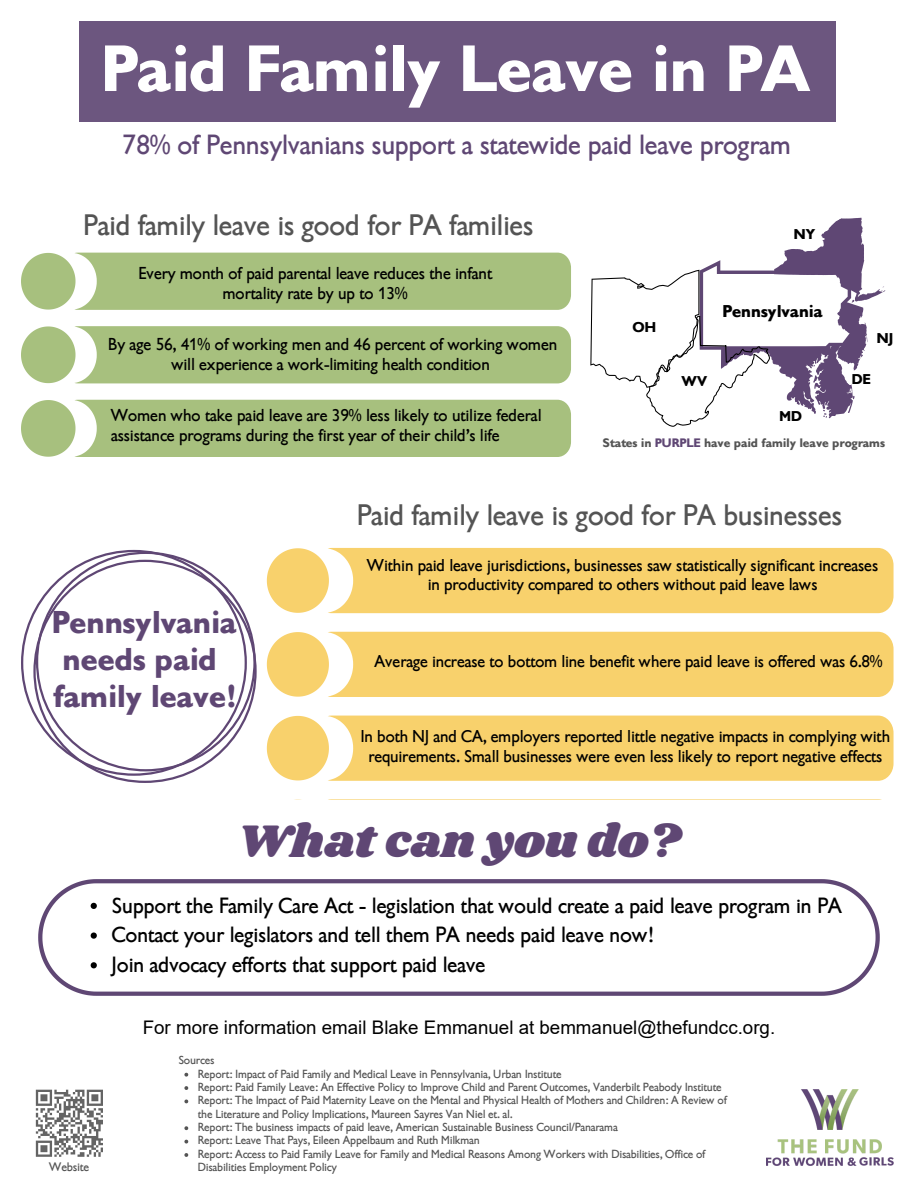
<style>
.page{position:relative;width:918px;height:1188px;background:#fff}
.page>*{position:absolute;margin:0;border:0;box-sizing:border-box;transform-origin:0 0}
.t1{font:700 64.5px "Gibson";color:#fff}
.t2{font:47.25px "Shrikhand";color:#5f4774}
.t3{font:700 31.35px/36.9px "Gibson";color:#5f4774}
.t4{font:28.8px "Gibson";color:#545454}
.t5{font:27px "Gibson";color:#5f4774}
.t6{font:21.45px "Gibson";color:#000}
.t7{font:18.75px "Arial";color:#000}
.t8{font:700 16.95px "Gibson";color:#000}
.t9{font:16.8px/20px "Gibson";color:#000;text-align:center}
.t10{font:16.65px/19.4px "Gibson";color:#000;text-align:center}
.t11{font:700 14.1px "Gibson";color:#000}
.t12{font:700 12.15px "Gibson";color:#545454}
.t13{font:12px "Gibson";color:#545454}
.t14{font:11.4px/13.4px "Gibson";color:#545454}
.s1{color:#5f4774}
</style>
<div class="page">
<div style="left:79px;top:21px;width:756px;height:101px;background:#6c567f"></div>
<img style="left:766px;top:1090px;width:127px;height:75px">
<svg style="left:590px;top:218px;width:295px;height:209px"></svg>
<div style="left:21px;top:400px;width:550px;height:57px;background:#a7c07e"></div>
<svg style="left:21px;top:326px;width:550px;height:57px;background:#abc385"></svg>
<svg style="left:21px;top:253px;width:550px;height:57px;background:#abc385"></svg>
<svg style="left:328px;top:799px;width:554px;height:1px"></svg>
<div style="left:267px;top:716px;width:626px;height:65px;background:#f8d16c"></div>
<div style="left:267px;top:632px;width:626px;height:65px;background:#f8d16c"></div>
<div style="left:267px;top:548px;width:626px;height:65px;background:#f8d16c"></div>
<svg style="left:21px;top:550px;width:134px;height:164px"></svg>
<svg style="left:36px;top:552px;width:152px;height:8px"></svg>
<svg style="left:33px;top:560px;width:223px;height:223px"></svg>
<svg style="left:38px;top:879px;width:841px;height:117px"></svg>
<svg style="left:91px;top:903px;width:6px;height:6px"></svg>
<svg style="left:91px;top:933px;width:6px;height:6px"></svg>
<svg style="left:91px;top:962px;width:6px;height:6px"></svg>
<svg style="left:184px;top:1073px;width:4px;height:4px"></svg>
<svg style="left:184px;top:1086px;width:4px;height:4px"></svg>
<svg style="left:184px;top:1100px;width:4px;height:3px"></svg>
<svg style="left:184px;top:1126px;width:4px;height:4px"></svg>
<svg style="left:184px;top:1140px;width:4px;height:4px"></svg>
<svg style="left:184px;top:1153px;width:4px;height:4px"></svg>
<svg style="left:35px;top:1089px;width:68px;height:68px"></svg>
<h1 class="t1" style="left:102px;top:31px;width:711px">Paid Family Leave in PA</h1>
<p class="t5" style="left:123px;top:129px;width:670px">78% of Pennsylvanians support a statewide paid leave program</p>
<p class="t4" style="left:84px;top:208px;width:452px">Paid family leave is good for PA families</p>
<p class="t9" style="left:139px;top:264px;width:355px">Every month of paid parental leave reduces the infant mortality rate by up to 13%</p>
<p class="t9" style="left:109px;top:335px;width:450px">By age 56, 41% of working men and 46 percent of working women will experience a work-limiting health condition</p>
<p class="t11" style="left:794px;top:226px;width:23px">NY</p>
<p class="t11" style="left:633px;top:318px;width:25px">OH</p>
<p class="t8" style="left:723px;top:301px;width:102px">Pennsylvania</p>
<p class="t11" style="left:682px;top:373px;width:27px">WV</p>
<h1 class="t11" style="left:877px;top:330px;width:18px">NJ</h1>
<h4 class="t11" style="left:852px;top:371px;width:21px">DE</h4>
<p class="t9" style="left:111px;top:406px;width:432px;text-align:left">Women who take paid leave are 39% less likely to utilize federal assistance programs during the first year of their child’s life</p>
<h5 class="t11" style="left:780px;top:408px;width:24px">MD</h5>
<p class="t12" style="left:603px;top:436px;width:284px">States in <span class="s1">PURPLE</span> have paid family leave programs</p>
<p class="t4" style="left:357px;top:498px;width:487px">Paid family leave is good for PA businesses</p>
<p class="t3" style="left:52px;top:605px;width:186px">Pennsylvania needs paid family leave!</p>
<p class="t10" style="left:367px;top:556px;width:512px">Within paid leave jurisdictions, businesses saw statistically significant increases in productivity compared to others without paid leave laws</p>
<p class="t10" style="left:375px;top:652px;width:510px">Average increase to bottom line benefit where paid leave is offered was 6.8%</p>
<p class="t10" style="left:361px;top:727px;width:531px">In both NJ and CA, employers reported little negative impacts in complying with requirements. Small businesses were even less likely to report negative effects</p>
<h4 class="t2" style="left:237px;top:808px;width:446px">What can you do?</h4>
<p class="t6" style="left:112px;top:893px;width:732px">Support the Family Care Act - legislation that would create a paid leave program in PA</p>
<p class="t6" style="left:112px;top:923px;width:543px">Contact your legislators and tell them PA needs paid leave now!</p>
<p class="t6" style="left:112px;top:952px;width:375px">Join advocacy efforts that support paid leave</p>
<p class="t7" style="left:143px;top:1017px;width:634px">For more information email Blake Emmanuel at bemmanuel@thefundcc.org.</p>
<p class="t14" style="left:179px;top:1054px;width:37px">Sources</p>
<h3 class="t14" style="left:198px;top:1067px;width:365px">Report: Impact of Paid Family and Medical Leave in Pennsylvania, Urban Institute</h3>
<p class="t14" style="left:198px;top:1081px;width:525px">Report: Paid Family Leave: An Effective Policy to Improve Child and Parent Outcomes, Vanderbilt Peabody Institute</p>
<p class="t14" style="left:198px;top:1094px;width:531px">Report: The Impact of Paid Maternity Leave on the Mental and Physical Health of Mothers and Children: A Review of the Literature and Policy Implications, Maureen Sayres Van Niel et. al.</p>
<p class="t14" style="left:198px;top:1121px;width:421px">Report: The business impacts of paid leave, American Sustainable Business Council/Panarama</p>
<p class="t14" style="left:198px;top:1134px;width:283px">Report: Leave That Pays, Eileen Appelbaum and Ruth Milkman</p>
<h2 class="t14" style="left:198px;top:1148px;width:509px">Report: Access to Paid Family Leave for Family and Medical Reasons Among Workers with Disabilities, Office of</h2>
<p class="t13" style="left:49px;top:1160px;width:42px">Website</p>
<h2 class="t14" style="left:198px;top:1161px;width:140px">Disabilities Employment Policy</h2>
</div>
